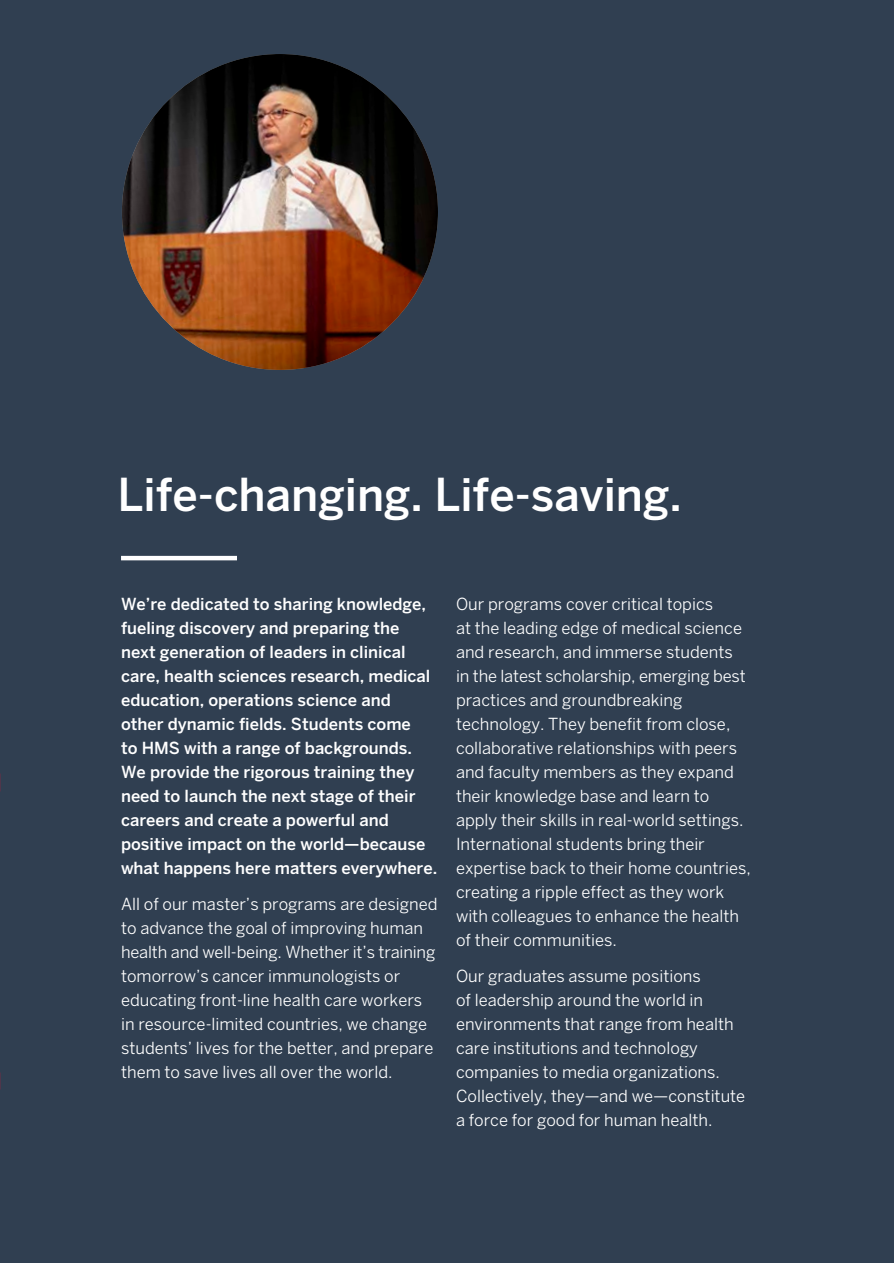
<style>
.page{position:relative;width:894px;height:1263px;background:#fff}
.page>*{position:absolute;margin:0;border:0;box-sizing:border-box;transform-origin:0 0}
.t1{font:500 45px "Benton Sans";color:#fff}
.t2{font:16.5px/24px "Benton Sans";color:#fff}
.t3{font:500 16.5px/24px "Benton Sans";color:#fff}
</style>
<div class="page">
<div style="left:0;top:0;width:893px;height:1263px;background:#303f51"></div>
<img style="left:122px;top:54px;width:316px;height:316px;border-radius:158px">
<hr style="left:121px;top:556px;width:116px;height:4px;background:#fff">
<h1 class="t1" style="left:117px;top:468px;width:566px">Life-changing. Life-saving.</h1>
<p class="t3" style="left:121px;top:592px;width:317px">We’re dedicated to sharing knowledge, fueling discovery and preparing the next generation of leaders in clinical care, health sciences research, medical education, operations science and other dynamic fields. Students come<br>to HMS with a range of backgrounds.<br>We provide the rigorous training they need to launch the next stage of their careers and create a powerful and positive impact on the world—because what happens here matters everywhere.</p>
<p class="t2" style="left:121px;top:892px;width:318px">All of our master’s programs are designed to advance the goal of improving human health and well-being. Whether it’s training tomorrow’s cancer immunologists or educating front-line health care workers in resource-limited countries, we change students’ lives for the better, and prepare them to save lives all over the world.</p>
<p class="t2" style="left:456px;top:592px;width:296px">Our programs cover critical topics<br>at the leading edge of medical science and research, and immerse students<br>in the latest scholarship, emerging best practices and groundbreaking technology. They benefit from close, collaborative relationships with peers and faculty members as they expand their knowledge base and learn to apply their skills in real-world settings.<br>International students bring their expertise back to their home countries, creating a ripple effect as they work with colleagues to enhance the health of their communities.</p>
<p class="t2" style="left:456px;top:964px;width:291px">Our graduates assume positions<br>of leadership around the world in environments that range from health care institutions and technology companies to media organizations.<br>Collectively, they—and we—constitute a force for good for human health.</p>
</div>
